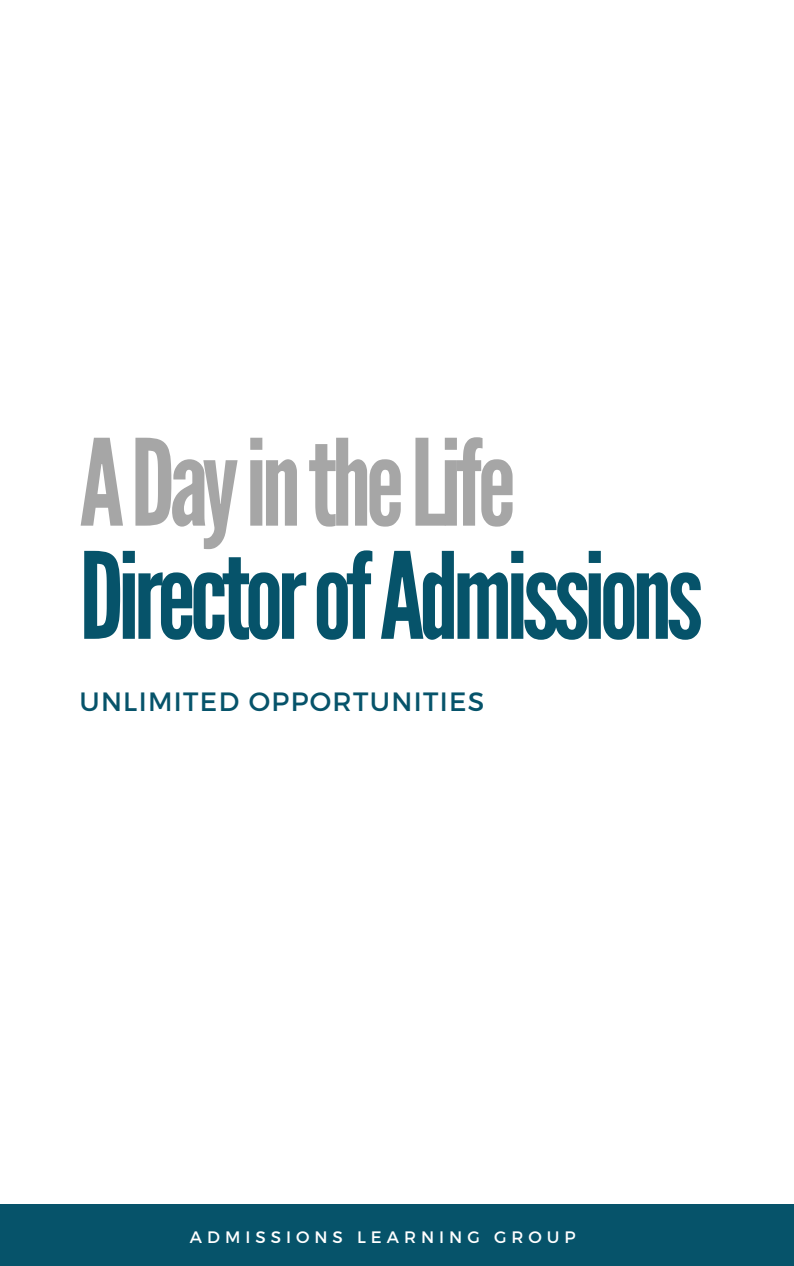
<style>
.page{position:relative;width:794px;height:1266px;background:#fff}
.page>*{position:absolute;margin:0;border:0;box-sizing:border-box;transform-origin:0 0}
.t1{font:119.62px "League Gothic";letter-spacing:-.05em;color:#06536a}
.t2{font:119.62px "League Gothic";letter-spacing:-.05em;color:#a6a6a6}
.t3{font:26.47px "Montserrat";letter-spacing:.05em;color:#06536a}
.t4{font:16.58px "Montserrat";letter-spacing:.3em;color:#fff}
</style>
<div class="page">
<div style="left:0;top:1204px;width:793px;height:62px;background:#06536a"></div>
<p class="t2" style="left:79px;top:414px;width:438px">ADayintheLife</p>
<p class="t1" style="left:79px;top:527px;width:625px">DirectorofAdmissions</p>
<p class="t3" style="left:79px;top:684px;width:406px">UNLIMITED OPPORTUNITIES</p>
<p class="t4" style="left:190px;top:1226px;width:387px">ADMISSIONS LEARNING GROUP</p>
</div>
